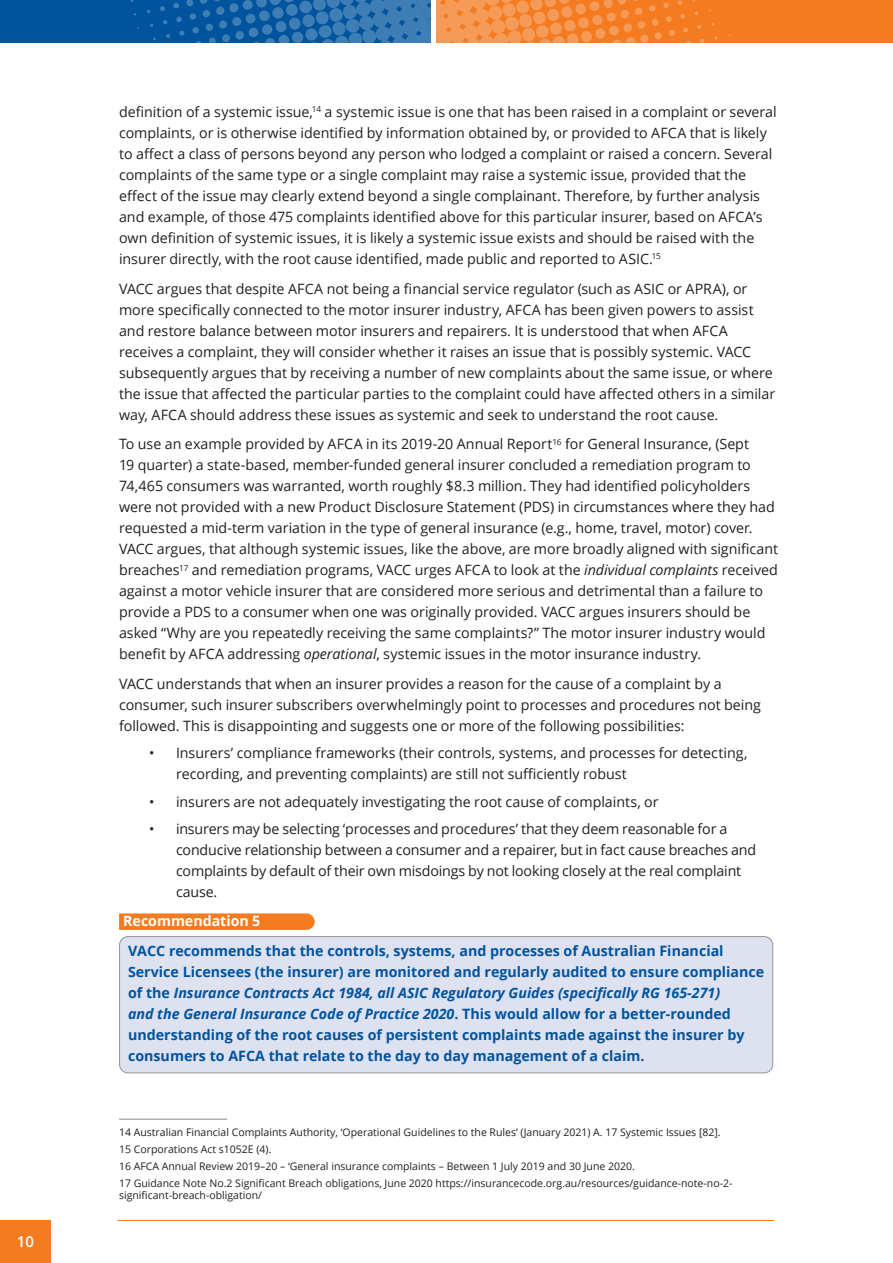
<style>
.page{position:relative;width:893px;height:1263px;background:#fff}
.page>*{position:absolute;margin:0;border:0;box-sizing:border-box;transform-origin:0 0}
.t1{font:600 15px "Open Sans";color:#fff}
.t2{font:14.25px/21px "Open Sans";color:#231f20}
.t3{font:700 14.25px/21px "Open Sans";color:#00549e}
.t4{font:700 14.25px "Open Sans";letter-spacing:-.005em;color:#fff}
.t5{font:10.5px/16.8px "Open Sans";color:#231f20}
.s1{font-style:italic}
</style>
<div class="page">
<div style="left:0;top:0;width:431px;height:43px;background:#00549e"></div>
<div style="left:437px;top:0;width:456px;height:43px;background:#f47b20"></div>
<svg style="left:130px;top:0;width:587px;height:43px"></svg>
<hr style="left:892px;top:0;width:1px;height:43px;background:#00549e">
<div style="left:0;top:1220px;width:51px;height:43px;background:#f47b20"></div>
<hr style="left:118px;top:1220px;width:656px;height:1px;background:#f47b20">
<svg style="left:119px;top:913px;width:196px;height:17px"></svg>
<div style="left:120px;top:936px;width:653px;height:137px;background:#dee1f0;border-radius:9px"></div>
<div style="left:119px;top:936px;width:654px;height:137px;border:1px solid #939598;border-radius:9px"></div>
<hr style="left:119px;top:1118px;width:108px;height:2px;background:#939598">
<p class="t1" style="left:17px;top:1231px;width:19px">10</p>
<p class="t2" style="left:119px;top:101px;width:659px">definition of a systemic issue,<sup>14</sup> a systemic issue is one that has been raised in a complaint or several complaints, or is otherwise identified by information obtained by, or provided to AFCA that is likely to affect a class of persons beyond any person who lodged a complaint or raised a concern. Several complaints of the same type or a single complaint may raise a systemic issue, provided that the effect of the issue may clearly extend beyond a single complainant. Therefore, by further analysis and example, of those 475 complaints identified above for this particular insurer, based on AFCA’s own definition of systemic issues, it is likely a systemic issue exists and should be raised with the insurer directly, with the root cause identified, made public and reported to ASIC.<sup>15</sup></p>
<p class="t2" style="left:119px;top:278px;width:658px">VACC argues that despite AFCA not being a financial service regulator (such as ASIC or APRA), or more specifically connected to the motor insurer industry, AFCA has been given powers to assist and restore balance between motor insurers and repairers. It is understood that when AFCA receives a complaint, they will consider whether it raises an issue that is possibly systemic. VACC subsequently argues that by receiving a number of new complaints about the same issue, or where the issue that affected the particular parties to the complaint could have affected others in a similar way, AFCA should address these issues as systemic and seek to understand the root cause.</p>
<p class="t2" style="left:119px;top:433px;width:661px">To use an example provided by AFCA in its 2019-20 Annual Report<sup>16</sup> for General Insurance, (Sept<br>19 quarter) a state-based, member-funded general insurer concluded a remediation program to 74,465 consumers was warranted, worth roughly $8.3 million. They had identified policyholders were not provided with a new Product Disclosure Statement (PDS) in circumstances where they had requested a mid-term variation in the type of general insurance (e.g., home, travel, motor) cover.<br>VACC argues, that although systemic issues, like the above, are more broadly aligned with significant breaches<sup>17</sup> and remediation programs, VACC urges AFCA to look at the <span class="s1">individual complaints</span> received against a motor vehicle insurer that are considered more serious and detrimental than a failure to provide a PDS to a consumer when one was originally provided. VACC argues insurers should be asked “Why are you repeatedly receiving the same complaints?” The motor insurer industry would benefit by AFCA addressing <span class="s1">operational</span>, systemic issues in the motor insurance industry.</p>
<p class="t2" style="left:119px;top:673px;width:643px">VACC understands that when an insurer provides a reason for the cause of a complaint by a consumer, such insurer subscribers overwhelmingly point to processes and procedures not being followed. This is disappointing and suggests one or more of the following possibilities:</p>
<p class="t2" style="left:176px;top:742px;width:573px;text-indent:-27px">• Insurers’ compliance frameworks (their controls, systems, and processes for detecting, recording, and preventing complaints) are still not sufficiently robust</p>
<p class="t2" style="left:149px;top:790px;width:511px">• insurers are not adequately investigating the root cause of complaints, or</p>
<p class="t2" style="left:176px;top:818px;width:582px;text-indent:-27px">• insurers may be selecting ‘processes and procedures’ that they deem reasonable for a conducive relationship between a consumer and a repairer, but in fact cause breaches and complaints by default of their own misdoings by not looking closely at the real complaint cause.</p>
<p class="t4" style="left:123px;top:911px;width:139px">Recommendation 5</p>
<p class="t3" style="left:128px;top:940px;width:638px">VACC recommends that the controls, systems, and processes of Australian Financial Service Licensees (the insurer) are monitored and regularly audited to ensure compliance of the <span class="s1">Insurance Contracts Act 1984, all ASIC Regulatory Guides (specifically RG 165-271)<br>and the General Insurance Code of Practice 2020</span>. This would allow for a better-rounded understanding of the root causes of persistent complaints made against the insurer by consumers to AFCA that relate to the day to day management of a claim.</p>
<p class="t5" style="left:119px;top:1123px;width:615px">14 Australian Financial Complaints Authority, ‘Operational Guidelines to the Rules’ (January 2021) A. 17 Systemic Issues [82].<br>15 Corporations Act s1052E (4).<br>16 AFCA Annual Review 2019–20 – ‘General insurance complaints – Between 1 July 2019 and 30 June 2020.<br>17 Guidance Note No.2 Significant Breach obligations, June 2020 https://insurancecode.org.au/resources/guidance-note-no-2-</p>
<p class="t5" style="left:119px;top:1187px;width:145px">significant-breach-obligation/</p>
</div>
